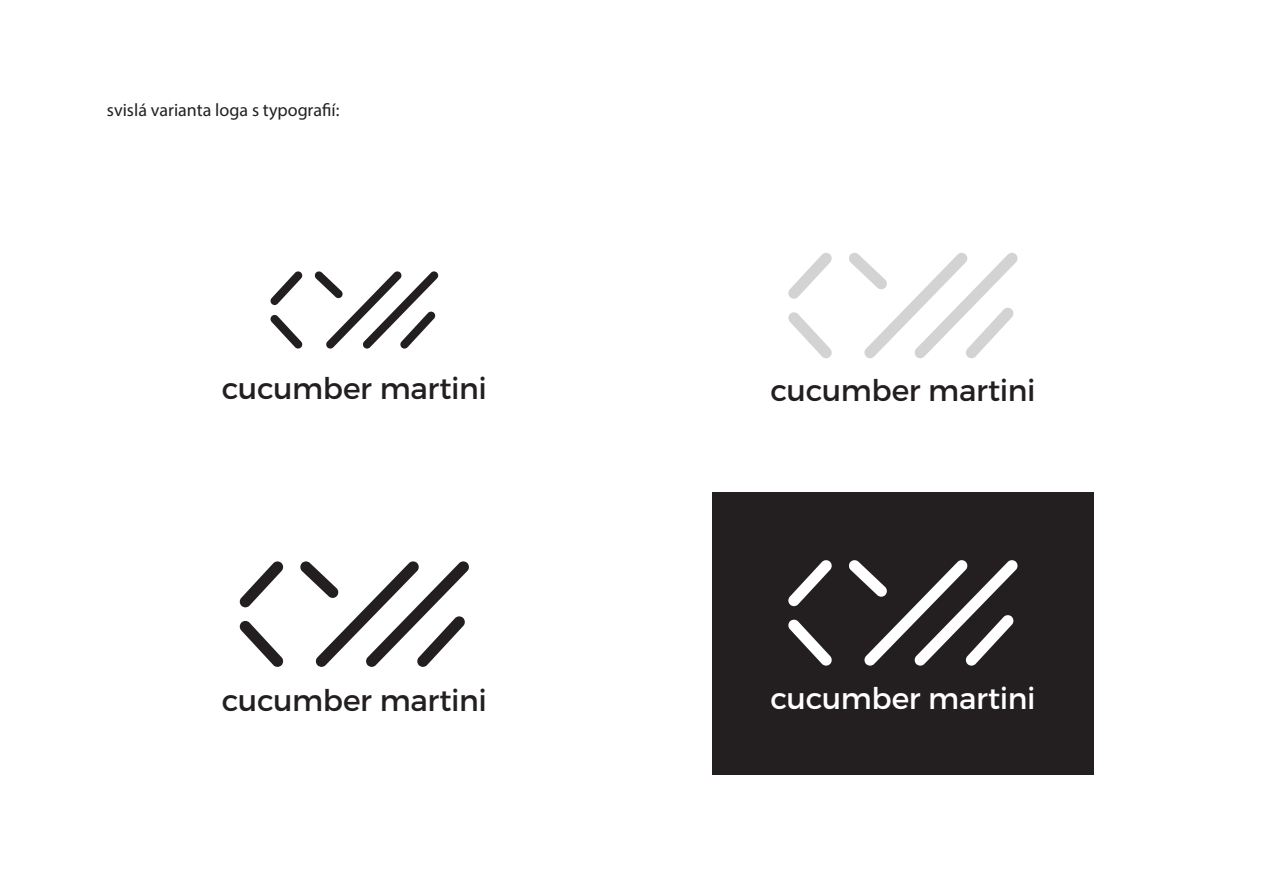
<style>
.page{position:relative;width:1263px;height:893px;background:#fff}
.page>*{position:absolute;margin:0;border:0;box-sizing:border-box;transform-origin:0 0}
.t1{font:29.7px "Montserrat";letter-spacing:-.015em;color:#231f20}
.t2{font:29.7px "Montserrat";letter-spacing:-.015em;color:#fff}
.Styl_odstavce1{font:18px "Myriad Pro";color:#231f20}
</style>
<div class="page">
<svg style="left:270px;top:271px;width:33px;height:34px"></svg>
<svg style="left:314px;top:271px;width:125px;height:78px"></svg>
<svg style="left:270px;top:315px;width:33px;height:34px"></svg>
<svg style="left:239px;top:561px;width:45px;height:46px"></svg>
<svg style="left:300px;top:561px;width:169px;height:106px"></svg>
<svg style="left:239px;top:621px;width:45px;height:46px"></svg>
<div style="left:712px;top:492px;width:381px;height:282px;background:#231f20"></div>
<svg style="left:788px;top:253px;width:44px;height:46px"></svg>
<svg style="left:849px;top:253px;width:168px;height:105px"></svg>
<svg style="left:788px;top:312px;width:44px;height:46px"></svg>
<svg style="left:788px;top:560px;width:44px;height:46px"></svg>
<svg style="left:849px;top:560px;width:169px;height:106px"></svg>
<svg style="left:788px;top:619px;width:44px;height:47px"></svg>
<p class="Styl_odstavce1" style="left:107px;top:98px;width:234px">svislá varianta loga s typografií:</p>
<p class="t1" style="left:222px;top:371px;width:267px">cucumber martini</p>
<p class="t1" style="left:222px;top:682px;width:267px">cucumber martini</p>
<p class="t1" style="left:770px;top:372px;width:267px">cucumber martini</p>
<p class="t2" style="left:770px;top:681px;width:267px">cucumber martini</p>
</div>
